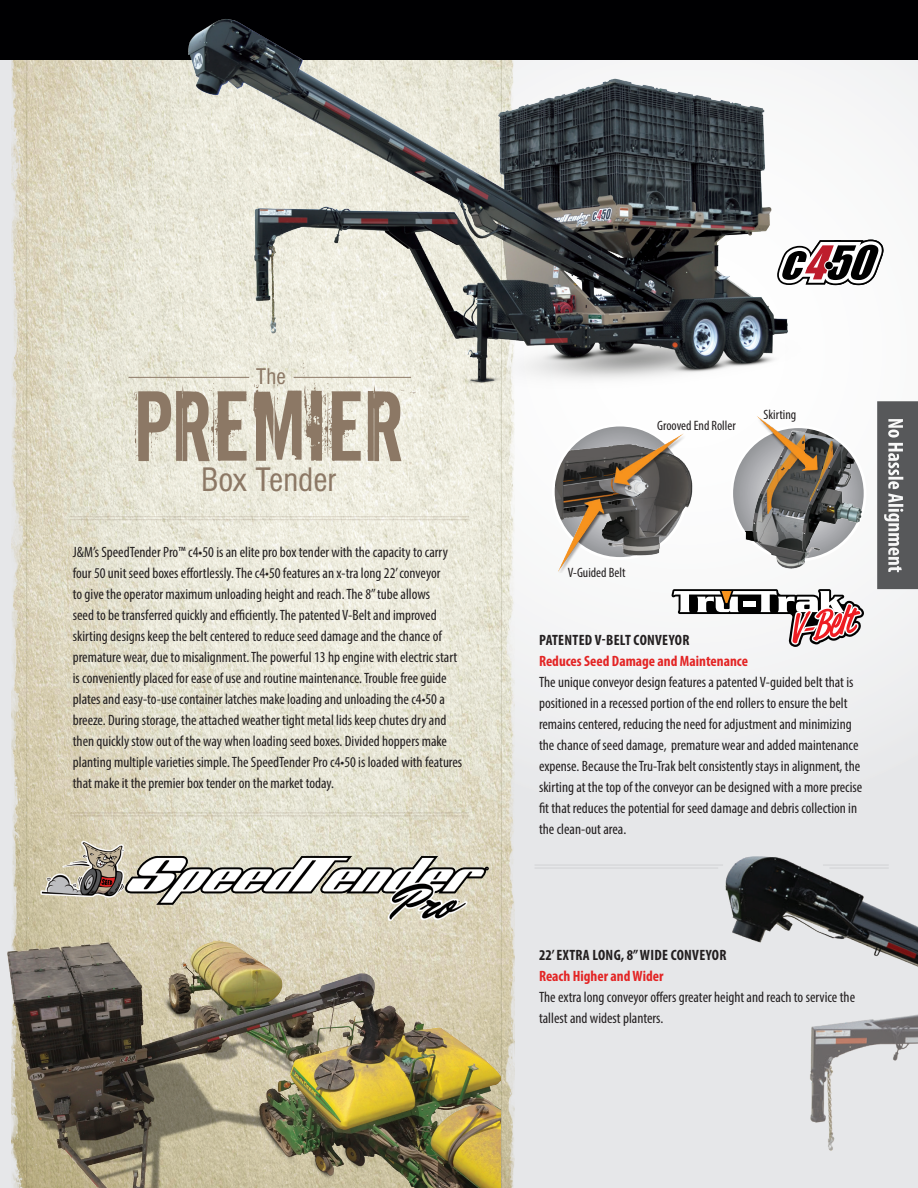
<style>
.page{position:relative;width:918px;height:1188px;background:#e6e7e9}
.page>*{position:absolute;margin:0;border:0;box-sizing:border-box;transform-origin:0 0}
.t1{font:94.35px "Downcome";color:#8c7865}
.t2{font:condensed 35.4px "Nimbus Sans DOT";color:#8c7865}
.t3{font:condensed 23.55px "Nimbus Sans DOT";color:#8c7865}
.t4{font:condensed 15px/21px "Myriad Pro";color:#231f20}
.t5{font:700 condensed 15px "Myriad Pro";color:#e32525}
.t6{font:700 condensed 15px "Myriad Pro";letter-spacing:.02em;color:#231f20}
.t7{font:condensed 13.65px "Myriad Pro";color:#231f20}
</style>
<div class="page">
<div style="left:514px;top:59px;width:404px;height:649px;background:#f7f7f7"></div>
<img style="left:12px;top:59px;width:502px;height:1129px">
<hr style="left:70px;top:519px;width:399px;height:1px;background:#8c7865">
<hr style="left:70px;top:516px;width:399px;height:1px;background:#8c7865">
<hr style="left:128px;top:377px;width:121px;height:1px;background:#8c7865">
<hr style="left:535px;top:868px;width:183px;height:1px;background:#bcbdc0">
<hr style="left:535px;top:865px;width:188px;height:1px;background:#bcbdc0">
<svg style="left:671px;top:589px;width:193px;height:58px"></svg>
<img style="left:553px;top:425px;width:134px;height:133px;border-radius:67px">
<img style="left:613px;top:429px;width:82px;height:71px">
<img style="left:557px;top:500px;width:138px;height:73px">
<img style="left:732px;top:427px;width:133px;height:133px;border-radius:67px">
<img style="left:717px;top:416px;width:87px;height:166px">
<img style="left:732px;top:469px;width:133px;height:62px">
<img style="left:7px;top:888px;width:493px;height:300px">
<hr style="left:70px;top:816px;width:399px;height:1px;background:#8c7865">
<hr style="left:70px;top:813px;width:399px;height:1px;background:#8c7865">
<svg style="left:830px;top:240px;width:54px;height:48px;background:#7b7a7a"></svg>
<img style="left:32px;top:834px;width:465px;height:93px">
<svg style="left:877px;top:401px;width:41px;height:307px"></svg>
<div style="left:0;top:0;width:918px;height:59px;background:#000002"></div>
<img style="left:699px;top:856px;width:219px;height:295px">
<img style="left:164px;top:19px;width:666px;height:397px">
<h1 class="t1" style="left:133px;top:362px;width:274px">PREMIER</h1>
<h3 class="t3" style="left:256px;top:364px;width:32px">The</h3>
<h2 class="t2" style="left:201px;top:460px;width:137px">Box Tender</h2>
<p class="t4" style="left:73px;top:542px;width:391px">J&amp;M’s SpeedTender Pro™ c4•50 is an elite pro box tender with the capacity to carry four 50 unit seed boxes effortlessly. The c4•50 features an x-tra long 22’ conveyor<br>to give the operator maximum unloading height and reach. The 8” tube allows<br>seed to be transferred quickly and efficiently. The patented V-Belt and improved skirting designs keep the belt centered to reduce seed damage and the chance of premature wear, due to misalignment. The powerful 13 hp engine with electric start is conveniently placed for ease of use and routine maintenance. Trouble free guide plates and easy-to-use container latches make loading and unloading the c4•50 a breeze. During storage, the attached weather tight metal lids keep chutes dry and then quickly stow out of the way when loading seed boxes. Divided hoppers make planting multiple varieties simple. The SpeedTender Pro c4•50 is loaded with features that make it the premier box tender on the market today.</p>
<p class="t7" style="left:657px;top:418px;width:80px">Grooved End Roller</p>
<p class="t7" style="left:764px;top:406px;width:34px">Skirting</p>
<p class="t7" style="left:568px;top:564px;width:59px">V-Guided Belt</p>
<p class="t6" style="left:539px;top:631px;width:152px">PATENTED V-BELT CONVEYOR</p>
<p class="t5" style="left:539px;top:652px;width:211px">Reduces Seed Damage and Maintenance</p>
<p class="t4" style="left:539px;top:671px;width:325px">The unique conveyor design features a patented V-guided belt that is positioned in a recessed portion of the end rollers to ensure the belt remains centered, reducing the need for adjustment and minimizing the chance of seed damage, premature wear and added maintenance expense. Because the Tru-Trak belt consistently stays in alignment, the skirting at the top of the conveyor can be designed with a more precise fit that reduces the potential for seed damage and debris collection in the clean-out area.</p>
<p class="t6" style="left:539px;top:946px;width:189px">22’ EXTRA LONG, 8” WIDE CONVEYOR</p>
<p class="t5" style="left:539px;top:967px;width:126px">Reach Higher and Wider</p>
<p class="t4" style="left:539px;top:987px;width:318px">The extra long conveyor offers greater height and reach to service the tallest and widest planters.</p>
</div>
